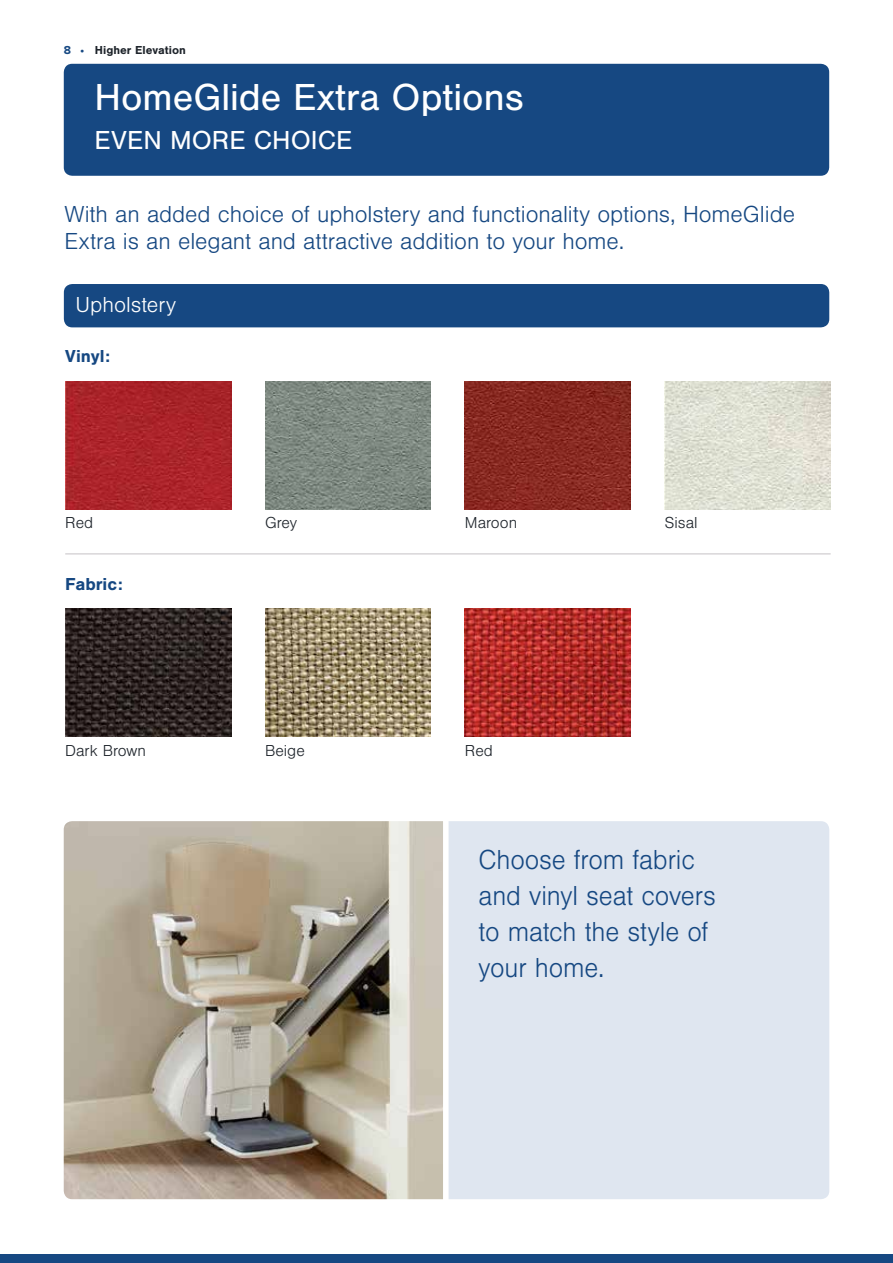
<style>
.page{position:relative;width:893px;height:1263px;background:#fff}
.page>*{position:absolute;margin:0;border:0;box-sizing:border-box;transform-origin:0 0}
.t1{font:39px "Nimbus San";color:#fff}
.t2{font:300 28.5px/36px "Nimbus San";letter-spacing:-.005em;color:#164882;scale:.95 1}
.t3{font:27px "Nimbus San";color:#fff}
.t4{font:300 24px/27px "Nimbus San";letter-spacing:-.005em;color:#164882}
.t5{font:300 22.5px "Nimbus San";color:#fff}
.t6{font:700 18px "Nimbus San";color:#164882}
.t7{font:300 16.5px "Nimbus San";color:#1e242b}
.t8{font:700 12px "Nimbus San";color:#1e242b}
.s1{font-family:"Proxima Nova";color:#164882}
</style>
<div class="page">
<img style="left:265px;top:609px;width:166px;height:127px">
<img style="left:65px;top:609px;width:166px;height:127px">
<img style="left:265px;top:382px;width:166px;height:127px">
<img style="left:465px;top:382px;width:166px;height:127px">
<img style="left:465px;top:609px;width:166px;height:127px">
<img style="left:65px;top:382px;width:166px;height:127px">
<hr style="left:65px;top:553px;width:766px;height:2px;background:#d8d6d8">
<div style="left:64px;top:284px;width:765px;height:43px;background:#164882;border-radius:9px"></div>
<img style="left:665px;top:382px;width:166px;height:127px">
<div style="left:64px;top:64px;width:765px;height:112px;background:#164882;border-radius:9px"></div>
<div style="left:449px;top:821px;width:380px;height:378px;background:#dfe6f0"></div>
<img style="left:64px;top:821px;width:379px;height:378px">
<div style="left:0;top:1254px;width:893px;height:9px;background:#164882"></div>
<p class="t8" style="left:64px;top:44px;width:124px"><span class="s1">8 •</span> Higher Elevation</p>
<h1 class="t1" style="left:94px;top:76px;width:431px">HomeGlide Extra Options</h1>
<p class="t3" style="left:94px;top:125px;width:259px">EVEN MORE CHOICE</p>
<p class="t4" style="left:64px;top:201px;width:732px">With an added choice of upholstery and functionality options, HomeGlide<br>Extra is an elegant and attractive addition to your home.</p>
<p class="t5" style="left:75px;top:293px;width:102px">Upholstery</p>
<p class="t6" style="left:65px;top:346px;width:47px">Vinyl:</p>
<p class="t7" style="left:65px;top:514px;width:29px">Red</p>
<p class="t6" style="left:65px;top:574px;width:59px">Fabric:</p>
<p class="t7" style="left:65px;top:742px;width:82px">Dark Brown</p>
<p class="t7" style="left:265px;top:514px;width:34px">Grey</p>
<p class="t7" style="left:265px;top:742px;width:41px">Beige</p>
<p class="t7" style="left:465px;top:514px;width:54px">Maroon</p>
<p class="t7" style="left:465px;top:742px;width:29px">Red</p>
<p class="t7" style="left:665px;top:514px;width:34px">Sisal</p>
<p class="t2" style="left:479px;top:843px;width:251px">Choose from fabric and vinyl seat covers to match the style of your home.</p>
</div>
